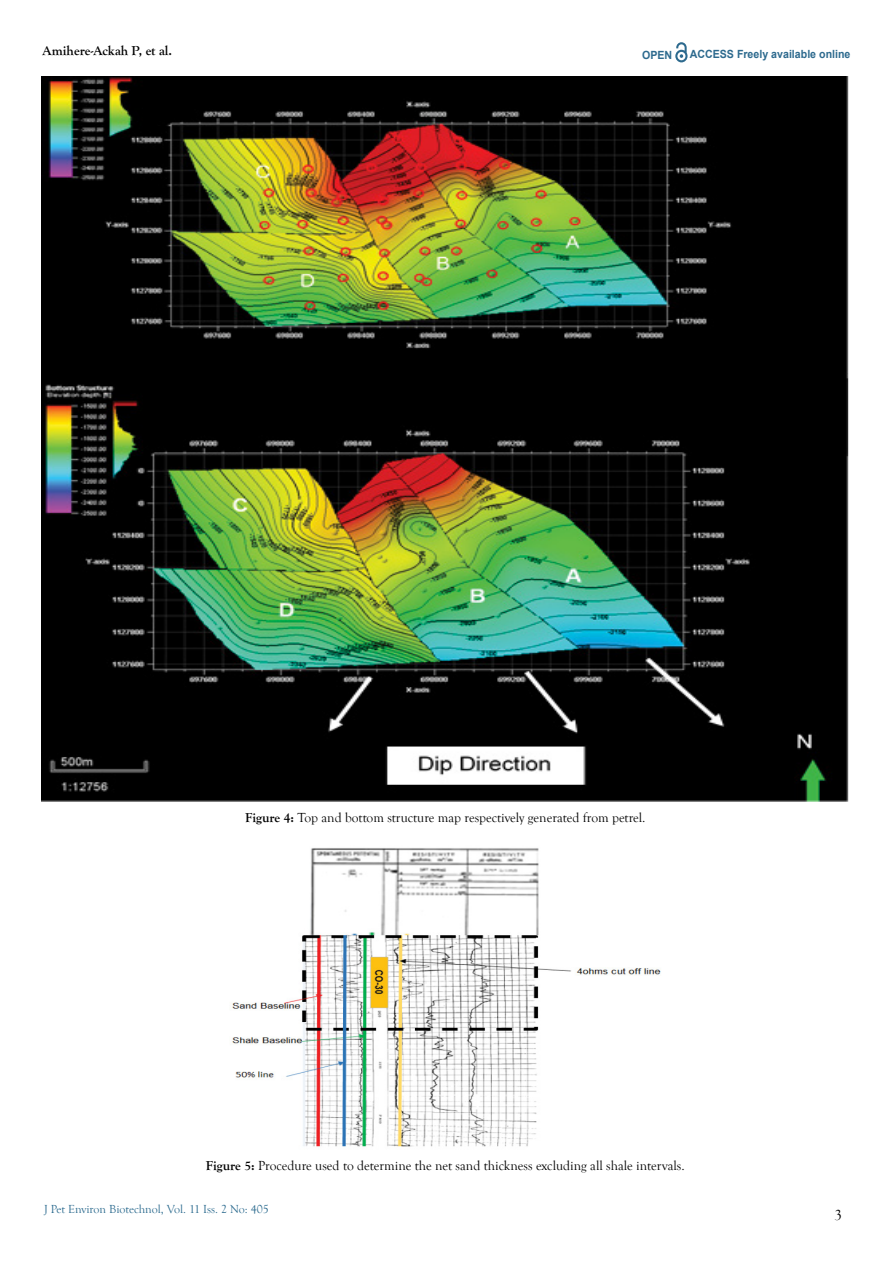
<style>
.page{position:relative;width:893px;height:1263px;background:#fff}
.page>*{position:absolute;margin:0;border:0;box-sizing:border-box;transform-origin:0 0}
.t1{font:15px "Goudy Old Style T";color:#000}
.t2{font:13.5px "Goudy Old Style T";color:#000}
.t3{font:700 13.5px "Goudy Old Style T";color:#000}
.t4{font:12px "Goudy Old Style T";color:#2c6b8f}
.t5{font:700 11.25px "Arial";color:#2d6a8e;scale:.94 1}
.s1{font-weight:700}
</style>
<div class="page">
<svg style="left:675px;top:43px;width:12px;height:19px"></svg>
<img style="left:41px;top:77px;width:808px;height:724px">
<svg style="left:232px;top:848px;width:429px;height:299px"></svg>
<p class="t3" style="left:43px;top:43px;width:131px">Amihere-Ackah P, et al.</p>
<p class="t5" style="left:642px;top:47px;width:34px">OPEN</p>
<p class="t5" style="left:690px;top:46px;width:172px">ACCESS Freely available online</p>
<p class="t2" style="left:245px;top:810px;width:402px"><span class="s1">Figure 4:</span> Top and bottom structure map respectively generated from petrel.</p>
<p class="t2" style="left:206px;top:1158px;width:480px"><span class="s1">Figure 5:</span> Procedure used to determine the net sand thickness excluding all shale intervals.</p>
<p class="t4" style="left:44px;top:1203px;width:226px">J Pet Environ Biotechnol, Vol. 11 Iss. 2 No: 405</p>
<p class="t1" style="left:834px;top:1207px;width:9px">3</p>
</div>
